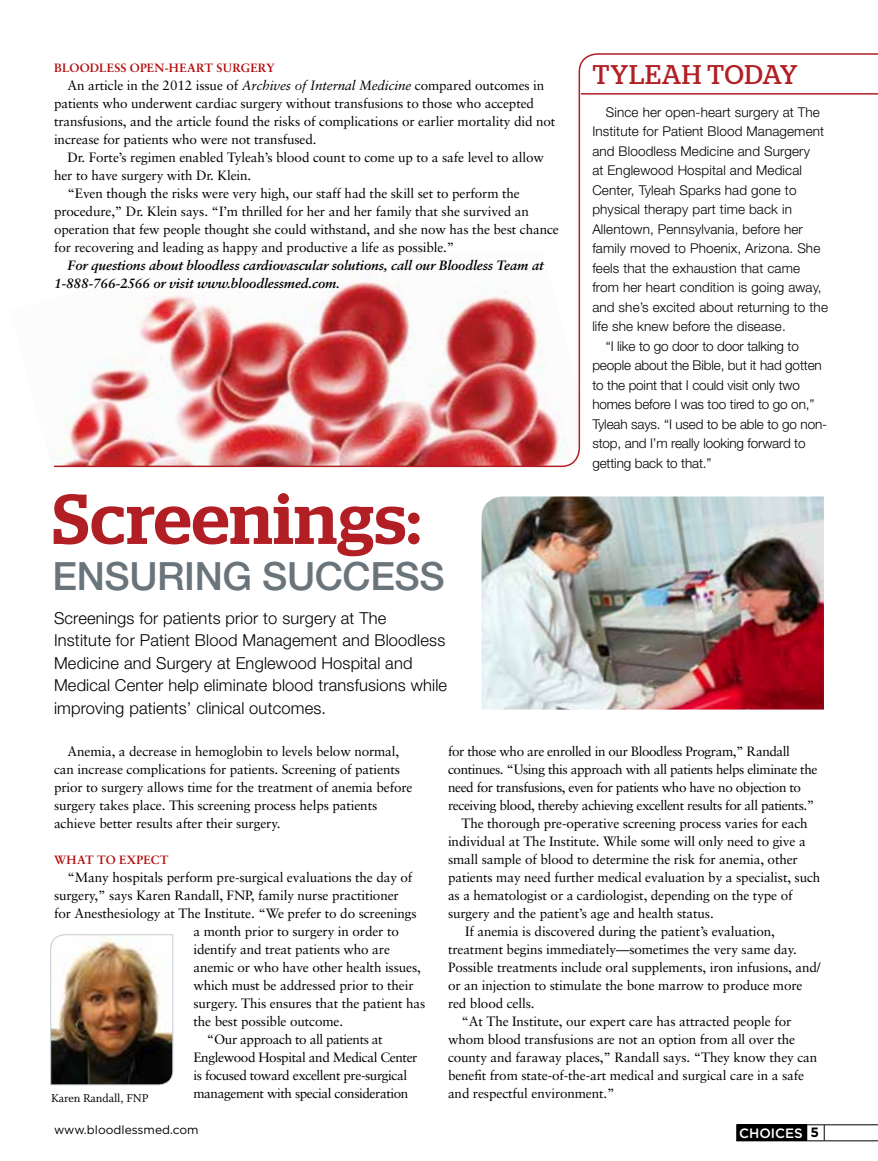
<style>
.page{position:relative;width:878px;height:1161px;background:#fff}
.page>*{position:absolute;margin:0;border:0;box-sizing:border-box;transform-origin:0 0}
.t1{font:500 70.5px "Stag";letter-spacing:.01em;color:#b11f24}
.t2{font:500 39px "Helvetica Neue LT Std";letter-spacing:-.01em;color:#6a747b}
.t3{font:27px "Stag";letter-spacing:.075em;color:#b11f24}
.t4{font:300 16.5px/22.5px "Helvetica Neue LT Std";letter-spacing:.01em;color:#000}
.t5{font:13.5px/18px "Sabon";letter-spacing:-.01em;color:#000}
.t6{font:300 13.5px "Helvetica Neue LT Std";letter-spacing:.01em;color:#000}
.t7{font:13.5px "Sabon";letter-spacing:-.03em;color:#000}
.t8{font:300 13.5px "Helvetica Neue LT Std";letter-spacing:-.01em;color:#000}
.t9{font:italic 700 13.5px/18px "Sabon";letter-spacing:-.01em;color:#000}
.t10{font:500 13.5px "Gotham";color:#fff}
.t11{font:12.75px "Whitman Roman LF";letter-spacing:-.005em;color:#000}
.t12{font:700 12px "Sabon";letter-spacing:.015em;color:#b20a0a}
.t13{font:12px "Gotham";color:#000}
.s1{font-style:italic}
.s2{font-weight:700;color:#000}
</style>
<div class="page">
<img style="left:50px;top:934px;width:123px;height:152px">
<svg style="left:806px;top:1125px;width:72px;height:16px"></svg>
<div style="left:736px;top:1125px;width:70px;height:16px;background:#000"></div>
<svg style="left:54px;top:53px;width:824px;height:415px"></svg>
<img style="left:481px;top:496px;width:343px;height:214px">
<p class="t12" style="left:54px;top:60px;width:222px">BLOODLESS OPEN-HEART SURGERY</p>
<p class="t5" style="left:54px;top:76px;width:502px;text-indent:14px">An article in the 2012 issue of <span class="s1">Archives of Internal Medicine</span> compared outcomes in patients who underwent cardiac surgery without transfusions to those who accepted transfusions, and the article found the risks of complications or earlier mortality did not increase for patients who were not transfused.</p>
<p class="t5" style="left:68px;top:148px;width:478px">Dr. Forte’s regimen enabled Tyleah’s blood count to come up to a safe level to allow</p>
<p class="t5" style="left:54px;top:166px;width:199px">her to have surgery with Dr. Klein.</p>
<p class="t5" style="left:68px;top:184px;width:454px">“Even though the risks were very high, our staff had the skill set to perform the</p>
<p class="t5" style="left:54px;top:202px;width:476px">procedure,” Dr. Klein says. “I’m thrilled for her and her family that she survived an</p>
<p class="t5" style="left:54px;top:220px;width:506px">operation that few people thought she could withstand, and she now has the best chance</p>
<p class="t5" style="left:54px;top:238px;width:402px">for recovering and leading as happy and productive a life as possible.”</p>
<p class="t9" style="left:54px;top:256px;width:491px;text-indent:14px">For questions about bloodless cardiovascular solutions, call our Bloodless Team at<br>1-888-766-2566 or visit www.bloodlessmed.com.</p>
<h1 class="t1" style="left:52px;top:493px;width:370px">Screenings:</h1>
<h2 class="t2" style="left:52px;top:553px;width:394px">ENSURING SUCCESS</h2>
<p class="t4" style="left:54px;top:606px;width:394px">Screenings for patients prior to surgery at The Institute for Patient Blood Management and Bloodless Medicine and Surgery at Englewood Hospital and Medical Center help eliminate blood transfusions while improving patients’ clinical outcomes.</p>
<h3 class="t3" style="left:592px;top:59px;width:207px">TYLEAH TODAY</h3>
<p class="t6" style="left:605px;top:104px;width:215px">Since her open-heart surgery at The</p>
<p class="t6" style="left:592px;top:123px;width:233px">Institute for Patient Blood Management</p>
<p class="t6" style="left:592px;top:143px;width:219px">and Bloodless Medicine and Surgery</p>
<p class="t6" style="left:592px;top:162px;width:211px">at Englewood Hospital and Medical</p>
<p class="t6" style="left:592px;top:182px;width:206px">Center, Tyleah Sparks had gone to</p>
<p class="t6" style="left:592px;top:201px;width:201px">physical therapy part time back in</p>
<p class="t6" style="left:592px;top:221px;width:212px">Allentown, Pennsylvania, before her</p>
<p class="t6" style="left:592px;top:240px;width:229px">family moved to Phoenix, Arizona. She</p>
<p class="t6" style="left:592px;top:260px;width:209px">feels that the exhaustion that came</p>
<p class="t6" style="left:592px;top:279px;width:231px">from her heart condition is going away,</p>
<p class="t6" style="left:592px;top:299px;width:237px">and she’s excited about returning to the</p>
<p class="t6" style="left:592px;top:318px;width:195px">life she knew before the disease.</p>
<p class="t8" style="left:605px;top:338px;width:194px">“I like to go door to door talking to</p>
<p class="t8" style="left:592px;top:357px;width:231px">people about the Bible, but it had gotten</p>
<p class="t8" style="left:592px;top:377px;width:209px">to the point that I could visit only two</p>
<p class="t8" style="left:592px;top:396px;width:223px">homes before I was too tired to go on,”</p>
<p class="t8" style="left:592px;top:416px;width:236px">Tyleah says. “I used to be able to go non-</p>
<p class="t8" style="left:592px;top:435px;width:215px">stop, and I’m really looking forward to</p>
<p class="t8" style="left:592px;top:455px;width:121px">getting back to that.”</p>
<p class="t5" style="left:54px;top:742px;width:360px;text-indent:14px">Anemia, a decrease in hemoglobin to levels below normal, can increase complications for patients. Screening of patients prior to surgery allows time for the treatment of anemia before surgery takes place. This screening process helps patients achieve better results after their surgery.</p>
<p class="t12" style="left:54px;top:852px;width:116px">WHAT TO EXPECT</p>
<p class="t5" style="left:68px;top:868px;width:346px">“Many hospitals perform pre-surgical evaluations the day of</p>
<p class="t5" style="left:54px;top:886px;width:346px">surgery,” says Karen Randall, FNP, family nurse practitioner</p>
<p class="t5" style="left:54px;top:904px;width:364px">for Anesthesiology at The Institute. “We prefer to do screenings</p>
<p class="t5" style="left:193px;top:922px;width:207px">a month prior to surgery in order to</p>
<p class="t5" style="left:193px;top:940px;width:198px">identify and treat patients who are</p>
<p class="t5" style="left:193px;top:958px;width:229px">anemic or who have other health issues,</p>
<p class="t5" style="left:193px;top:976px;width:222px">which must be addressed prior to their</p>
<p class="t5" style="left:193px;top:994px;width:233px">surgery. This ensures that the patient has</p>
<p class="t5" style="left:193px;top:1012px;width:151px">the best possible outcome.</p>
<p class="t7" style="left:207px;top:1031px;width:177px">“Our approach to all patients at</p>
<p class="t7" style="left:193px;top:1049px;width:225px">Englewood Hospital and Medical Center</p>
<p class="t7" style="left:193px;top:1067px;width:215px">is focused toward excellent pre-surgical</p>
<p class="t7" style="left:193px;top:1085px;width:216px">management with special consideration</p>
<p class="t11" style="left:51px;top:1091px;width:99px">Karen Randall, FNP</p>
<p class="t13" style="left:54px;top:1123px;width:146px">www.bloodlessmed.com</p>
<p class="t7" style="left:448px;top:743px;width:343px">for those who are enrolled in our Bloodless Program,” Randall</p>
<p class="t7" style="left:448px;top:761px;width:371px">continues. “Using this approach with all patients helps eliminate the</p>
<p class="t7" style="left:448px;top:779px;width:354px">need for transfusions, even for patients who have no objection to</p>
<p class="t7" style="left:448px;top:797px;width:368px">receiving blood, thereby achieving excellent results for all patients.”</p>
<p class="t5" style="left:461px;top:814px;width:348px">The thorough pre-operative screening process varies for each</p>
<p class="t5" style="left:448px;top:832px;width:359px">individual at The Institute. While some will only need to give a</p>
<p class="t5" style="left:448px;top:850px;width:351px">small sample of blood to determine the risk for anemia, other</p>
<p class="t5" style="left:448px;top:868px;width:374px">patients may need further medical evaluation by a specialist, such</p>
<p class="t5" style="left:448px;top:886px;width:346px">as a hematologist or a cardiologist, depending on the type of</p>
<p class="t5" style="left:448px;top:904px;width:267px">surgery and the patient’s age and health status.</p>
<p class="t5" style="left:465px;top:922px;width:311px">If anemia is discovered during the patient’s evaluation,</p>
<p class="t5" style="left:448px;top:940px;width:350px">treatment begins immediately—sometimes the very same day.</p>
<p class="t5" style="left:448px;top:958px;width:374px">Possible treatments include oral supplements, iron infusions, and/</p>
<p class="t5" style="left:448px;top:976px;width:356px">or an injection to stimulate the bone marrow to produce more</p>
<p class="t5" style="left:448px;top:994px;width:88px">red blood cells.</p>
<p class="t5" style="left:461px;top:1012px;width:331px">“At The Institute, our expert care has attracted people for</p>
<p class="t5" style="left:448px;top:1030px;width:349px">whom blood transfusions are not an option from all over the</p>
<p class="t5" style="left:448px;top:1048px;width:371px">county and faraway places,” Randall says. “They know they can</p>
<p class="t5" style="left:448px;top:1066px;width:357px">benefit from state-of-the-art medical and surgical care in a safe</p>
<p class="t5" style="left:448px;top:1084px;width:168px">and respectful environment.”</p>
<p class="t10" style="left:739px;top:1125px;width:81px">CHOICES <span class="s2">5</span></p>
</div>
